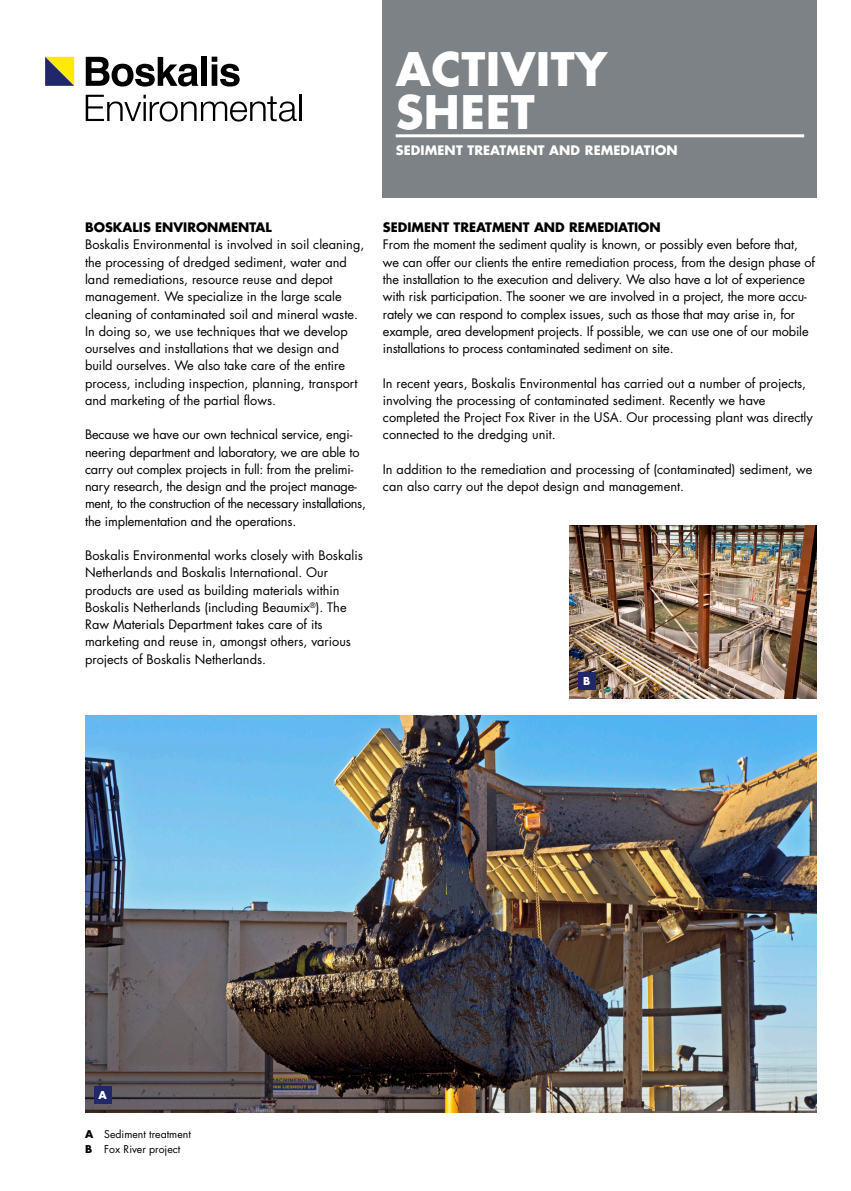
<style>
.page{position:relative;width:851px;height:1191px;background:#fff}
.page>*{position:absolute;margin:0;border:0;box-sizing:border-box;transform-origin:0 0}
._000_JEC_Heading_1{font:700 45px "Futura Std";letter-spacing:.01em;color:#fff}
._000_JEC_Body{font:12.75px/17.2px "Futura Std";color:#000}
._000_BOS_Body_Subhea{font:700 12.75px "Futura Std";color:#000}
._000_JEC_Subheading{font:700 12.75px "Futura Std";letter-spacing:.01em;color:#fff}
.t1{font:700 10.65px "Futura Std";color:#fff}
._000_BOS_Photocredit{font:10.5px "Futura Std";color:#000}
.s1{font-weight:700}
</style>
<div class="page">
<div style="left:383px;top:0;width:433px;height:198px;background:#7c8285"></div>
<img style="left:85px;top:715px;width:731px;height:397px">
<div style="left:94px;top:1086px;width:17px;height:17px;background:#202869"></div>
<svg style="left:45px;top:57px;width:29px;height:29px"></svg>
<svg style="left:86px;top:57px;width:112px;height:30px"></svg>
<div style="left:201px;top:57px;width:6px;height:29px;background:#000"></div>
<svg style="left:211px;top:57px;width:29px;height:30px"></svg>
<svg style="left:86px;top:95px;width:210px;height:27px"></svg>
<hr style="left:299px;top:95px;width:2px;height:26px;background:#000">
<img style="left:569px;top:525px;width:247px;height:173px">
<div style="left:578px;top:672px;width:17px;height:17px;background:#202869"></div>
<hr style="left:395px;top:134px;width:409px;height:3px;background:#fff">
<p class="_000_JEC_Heading_1" style="left:395px;top:39px;width:213px">ACTIVITY</p>
<p class="_000_JEC_Heading_1" style="left:395px;top:82px;width:141px">SHEET</p>
<p class="_000_JEC_Subheading" style="left:395px;top:141px;width:283px">SEDIMENT TREATMENT AND REMEDIATION</p>
<p class="_000_BOS_Body_Subhea" style="left:85px;top:219px;width:188px">BOSKALIS ENVIRONMENTAL</p>
<p class="_000_JEC_Body" style="left:85px;top:236px;width:281px">Boskalis Environmental is involved in soil cleaning, the processing of dredged sediment, water and land remediations, resource reuse and depot management. We specialize in the large scale cleaning of contaminated soil and mineral waste.<br>In doing so, we use techniques that we develop ourselves and installations that we design and build ourselves. We also take care of the entire process, including inspection, planning, transport and marketing of the partial flows.</p>
<p class="_000_JEC_Body" style="left:85px;top:426px;width:282px">Because we have our own technical service, engi&shy;neering department and laboratory, we are able to carry out complex projects in full: from the prelimi&shy;nary research, the design and the project manage&shy;ment, to the construction of the necessary installations, the implementation and the operations.</p>
<p class="_000_JEC_Body" style="left:85px;top:547px;width:279px">Boskalis Environmental works closely with Boskalis Netherlands and Boskalis International. Our products are used as building materials within Boskalis Netherlands (including Beaumix<sup>®</sup>). The Raw Materials Department takes care of its marketing and reuse in, amongst others, various projects of Boskalis Netherlands.</p>
<p class="_000_BOS_Body_Subhea" style="left:383px;top:219px;width:279px">SEDIMENT TREATMENT AND REMEDIATION</p>
<p class="_000_JEC_Body" style="left:383px;top:236px;width:433px">From the moment the sediment quality is known, or possibly even before that, we can offer our clients the entire remediation process, from the design phase of the installation to the execution and delivery. We also have a lot of experience with risk participation. The sooner we are involved in a project, the more accu&shy;rately we can respond to complex issues, such as those that may arise in, for example, area development projects. If possible, we can use one of our mobile installations to process contaminated sediment on site.</p>
<p class="_000_JEC_Body" style="left:383px;top:374px;width:431px">In recent years, Boskalis Environmental has carried out a number of projects, involving the processing of contaminated sediment. Recently we have completed the Project Fox River in the USA. Our processing plant was directly connected to the dredging unit.</p>
<p class="_000_JEC_Body" style="left:383px;top:460px;width:431px">In addition to the remediation and processing of (contaminated) sediment, we can also carry out the depot design and management.</p>
<p class="t1" style="left:583px;top:673px;width:9px">B</p>
<p class="t1" style="left:98px;top:1087px;width:10px">A</p>
<p class="_000_BOS_Photocredit" style="left:85px;top:1127px;width:107px"><span class="s1">A</span> Sediment treatment</p>
<p class="_000_BOS_Photocredit" style="left:85px;top:1142px;width:97px"><span class="s1">B</span> Fox River project</p>
</div>
